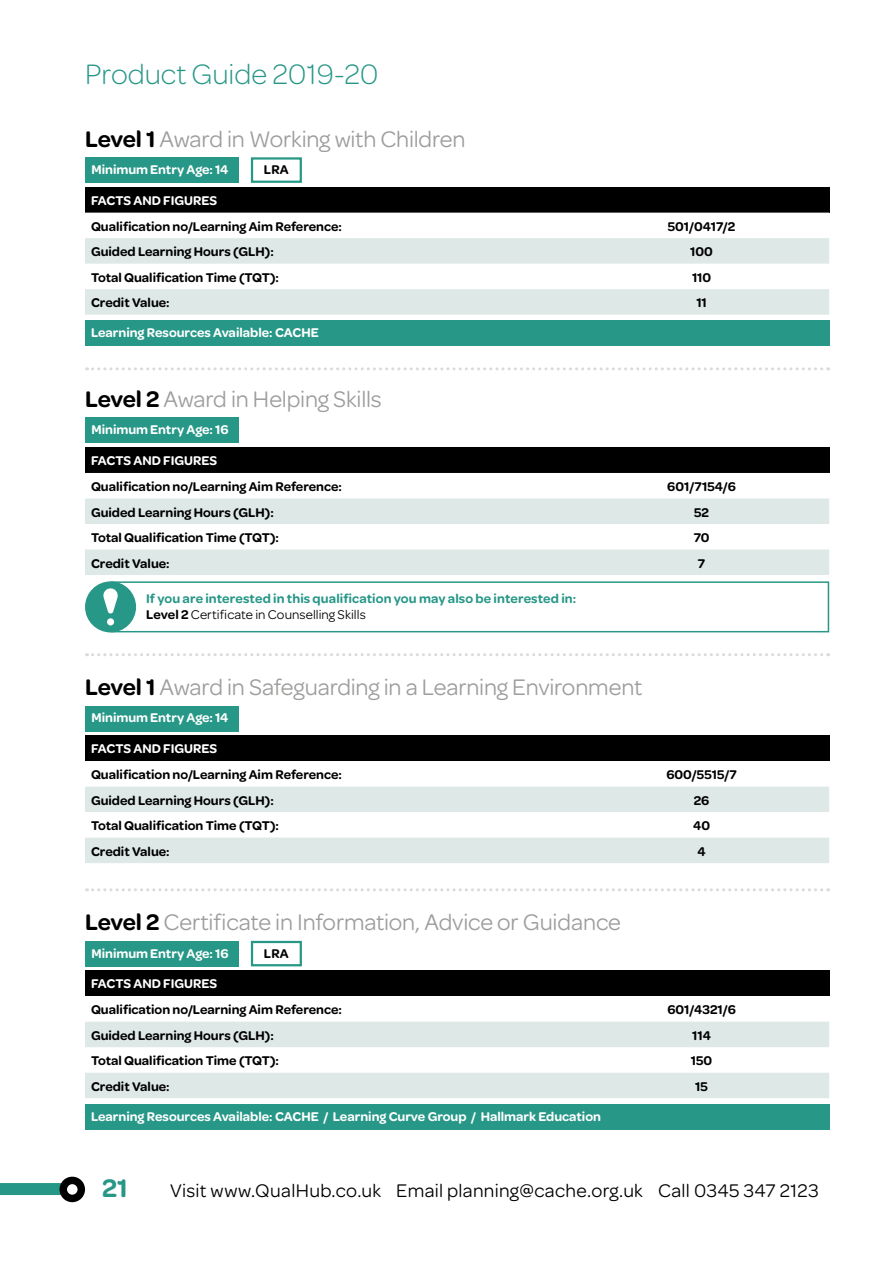
<style>
.page{position:relative;width:893px;height:1263px;background:#fff}
.page>*{position:absolute;margin:0;border:0;box-sizing:border-box;transform-origin:0 0}
.t1{font:300 30px "Omnes Pro";color:#279787}
.t2{font:600 27px "Omnes Pro";color:#279787}
.t3{font:24px "Omnes Pro";letter-spacing:-.01em;color:#9d9d9c}
.t4{font:19.5px "Omnes Pro";letter-spacing:.015em;color:#000}
.t5{font:600 13.5px "Omnes Pro";color:#000}
.t6{font:600 13.5px "Omnes Pro";color:#fff}
.t7{font:600 13.5px/16.5px "Omnes Pro";letter-spacing:.01em;color:#279787}
.s1{font-weight:600;color:#000}
.s2{color:#000}
.s3{font-weight:400;color:#000}
</style>
<div class="page">
<div style="left:0;top:1183px;width:81px;height:12px;background:#279787"></div>
<svg style="left:60px;top:1177px;width:25px;height:25px"></svg>
<div style="left:85px;top:157px;width:153px;height:26px;background:#279787"></div>
<div style="left:85px;top:187px;width:744px;height:26px;background:#000"></div>
<svg style="left:85px;top:238px;width:744px;height:77px;fill:#dee9e7"></svg>
<div style="left:85px;top:321px;width:744px;height:25px;background:#279787"></div>
<div style="left:251px;top:157px;width:51px;height:26px;border:2px solid #279787"></div>
<svg style="left:87px;top:888px;width:742px;height:3px"></svg>
<div style="left:85px;top:941px;width:153px;height:25px;background:#279787"></div>
<div style="left:85px;top:971px;width:744px;height:25px;background:#000"></div>
<svg style="left:85px;top:1021px;width:744px;height:1px"></svg>
<svg style="left:85px;top:1022px;width:744px;height:76px;fill:#dee9e7"></svg>
<div style="left:85px;top:1104px;width:744px;height:26px;background:#279787"></div>
<div style="left:251px;top:941px;width:51px;height:25px;border:2px solid #279787"></div>
<svg style="left:87px;top:653px;width:742px;height:3px"></svg>
<svg style="left:87px;top:367px;width:742px;height:3px"></svg>
<div style="left:85px;top:706px;width:153px;height:25px;background:#279787"></div>
<div style="left:85px;top:735px;width:744px;height:26px;background:#000"></div>
<svg style="left:85px;top:786px;width:744px;height:77px;fill:#dee9e7"></svg>
<div style="left:85px;top:418px;width:153px;height:25px;background:#279787"></div>
<div style="left:85px;top:447px;width:744px;height:26px;background:#000"></div>
<svg style="left:85px;top:498px;width:744px;height:77px;fill:#dee9e7"></svg>
<div style="left:111px;top:581px;width:718px;height:51px;border:2px solid #279787"></div>
<div style="left:86px;top:582px;width:49px;height:50px;background:#279787;border-radius:50%"></div>
<div style="left:85px;top:581px;width:51px;height:51px;border:2px solid #279787;border-radius:50%"></div>
<div style="left:107px;top:618px;width:7px;height:7px;background:#fff;border-radius:50%"></div>
<svg style="left:103px;top:588px;width:15px;height:26px"></svg>
<h1 class="t1" style="left:85px;top:54px;width:295px">Product Guide 2019-20</h1>
<h3 class="t3" style="left:85px;top:123px;width:382px"><span class="s1">Level 1</span> Award in Working with Children</h3>
<p class="t6" style="left:91px;top:160px;width:139px">Minimum Entry Age: 14</p>
<p class="t6" style="left:91px;top:190px;width:128px">FACTS AND FIGURES</p>
<p class="t5" style="left:91px;top:217px;width:252px">Qualification no/Learning Aim Reference:</p>
<p class="t5" style="left:668px;top:217px;width:69px">501/0417/2</p>
<p class="t5" style="left:91px;top:242px;width:184px">Guided Learning Hours (GLH):</p>
<p class="t5" style="left:690px;top:242px;width:24px">100</p>
<p class="t5" style="left:91px;top:268px;width:190px">Total Qualification Time (TQT):</p>
<p class="t5" style="left:692px;top:268px;width:21px">110</p>
<p class="t5" style="left:91px;top:293px;width:80px">Credit Value:</p>
<p class="t5" style="left:696px;top:293px;width:12px">11</p>
<p class="t6" style="left:91px;top:323px;width:229px">Learning Resources Available: CACHE</p>
<p class="t5" style="left:264px;top:160px;width:26px">LRA</p>
<h3 class="t3" style="left:85px;top:383px;width:298px"><span class="s1">Level 2</span> Award in Helping Skills</h3>
<p class="t6" style="left:91px;top:420px;width:139px">Minimum Entry Age: 16</p>
<p class="t6" style="left:91px;top:451px;width:128px">FACTS AND FIGURES</p>
<p class="t5" style="left:91px;top:477px;width:252px">Qualification no/Learning Aim Reference:</p>
<p class="t5" style="left:667px;top:477px;width:70px">601/7154/6</p>
<p class="t5" style="left:91px;top:502px;width:184px">Guided Learning Hours (GLH):</p>
<p class="t5" style="left:694px;top:502px;width:16px">52</p>
<p class="t5" style="left:91px;top:528px;width:190px">Total Qualification Time (TQT):</p>
<p class="t5" style="left:694px;top:528px;width:17px">70</p>
<p class="t5" style="left:91px;top:553px;width:80px">Credit Value:</p>
<p class="t5" style="left:698px;top:553px;width:9px">7</p>
<p class="t7" style="left:146px;top:589px;width:432px">If you are interested in this qualification you may also be interested in:<br><span class="s2">Level 2</span> <span class="s3">Certificate in Counselling Skills</span></p>
<h3 class="t3" style="left:85px;top:671px;width:559px"><span class="s1">Level 1</span> Award in Safeguarding in a Learning Environment</h3>
<p class="t6" style="left:91px;top:708px;width:139px">Minimum Entry Age: 14</p>
<p class="t6" style="left:91px;top:739px;width:128px">FACTS AND FIGURES</p>
<p class="t5" style="left:91px;top:765px;width:252px">Qualification no/Learning Aim Reference:</p>
<p class="t5" style="left:666px;top:765px;width:72px">600/5515/7</p>
<p class="t5" style="left:91px;top:791px;width:184px">Guided Learning Hours (GLH):</p>
<p class="t5" style="left:694px;top:791px;width:17px">26</p>
<p class="t5" style="left:91px;top:816px;width:190px">Total Qualification Time (TQT):</p>
<p class="t5" style="left:693px;top:816px;width:18px">40</p>
<p class="t5" style="left:91px;top:842px;width:80px">Credit Value:</p>
<p class="t5" style="left:697px;top:842px;width:10px">4</p>
<h3 class="t3" style="left:85px;top:906px;width:537px"><span class="s1">Level 2</span> Certificate in Information, Advice or Guidance</h3>
<p class="t6" style="left:91px;top:943px;width:139px">Minimum Entry Age: 16</p>
<p class="t6" style="left:91px;top:974px;width:128px">FACTS AND FIGURES</p>
<p class="t5" style="left:91px;top:1000px;width:252px">Qualification no/Learning Aim Reference:</p>
<p class="t5" style="left:667px;top:1000px;width:70px">601/4321/6</p>
<p class="t5" style="left:91px;top:1026px;width:184px">Guided Learning Hours (GLH):</p>
<p class="t5" style="left:692px;top:1026px;width:20px">114</p>
<p class="t5" style="left:91px;top:1051px;width:190px">Total Qualification Time (TQT):</p>
<p class="t5" style="left:691px;top:1051px;width:23px">150</p>
<p class="t5" style="left:91px;top:1077px;width:80px">Credit Value:</p>
<p class="t5" style="left:695px;top:1077px;width:14px">15</p>
<p class="t6" style="left:91px;top:1107px;width:511px">Learning Resources Available: CACHE / Learning Curve Group / Hallmark Education</p>
<p class="t5" style="left:264px;top:943px;width:26px">LRA</p>
<h2 class="t2" style="left:102px;top:1169px;width:27px">21</h2>
<h3 class="t4" style="left:170px;top:1177px;width:650px">Visit www.QualHub.co.uk Email planning@cache.org.uk Call 0345 347 2123</h3>
</div>
